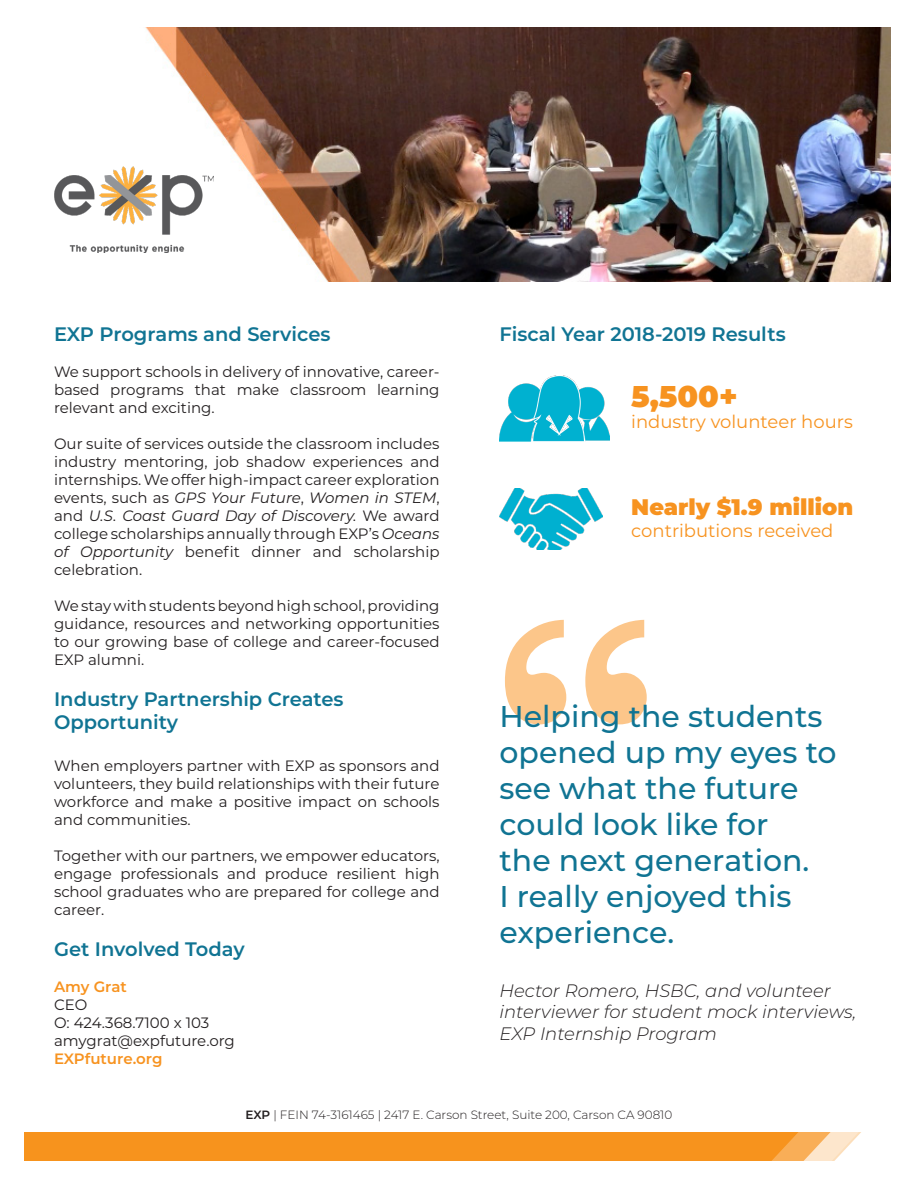
<style>
.page{position:relative;width:918px;height:1188px;background:#fff}
.page>*{position:absolute;margin:0;border:0;box-sizing:border-box;transform-origin:0 0}
.t1{font:700 300px "Baskerville";color:#fcc68a}
.t2{font:500 30px/36px "Montserrat";color:#107493}
.t3{font:900 30px "Montserrat";color:#f79320}
.t4{font:900 22.5px "Montserrat";color:#f79320}
.Header-Blue{font:600 19.5px/23.4px "Montserrat";color:#107493}
.t5{font:italic 300 18px/21.6px "Montserrat";color:#231f20}
.t6{font:18px "Montserrat";color:#f79320}
.t7{font:15px/18px "Montserrat";color:#231f20;text-align:justify}
.Emphasis{font:600 15px "Montserrat";color:#f79320}
.t8{font:300 12px "Montserrat";color:#231f20}
.s1{font-style:italic}
.s2{font-weight:600}
</style>
<div class="page">
<img style="left:500px;top:488px;width:103px;height:62px">
<img style="left:500px;top:375px;width:110px;height:67px">
<div style="left:25px;top:1132px;width:863px;height:28px;background:#f7931d"></div>
<svg style="left:768px;top:1132px;width:120px;height:29px"></svg>
<img style="left:97px;top:27px;width:794px;height:254px">
<img style="left:54px;top:166px;width:160px;height:86px">
<p class="Header-Blue" style="left:54px;top:321px;width:278px">EXP Programs and Services</p>
<p class="t7" style="left:54px;top:362px;width:387px">We support schools in delivery of innovative, career&shy;based programs that make classroom learning relevant and exciting.</p>
<p class="t7" style="left:54px;top:434px;width:387px">Our suite of services outside the classroom includes industry mentoring, job shadow experiences and internships. We offer high-impact career exploration events, such as <span class="s1">GPS Your Future</span>, <span class="s1">Women in STEM</span>, and <span class="s1">U.S. Coast Guard Day of Discovery.</span> We award college scholarships annually through EXP’s <span class="s1">Oceans of Opportunity</span> benefit dinner and scholarship celebration.</p>
<p class="t7" style="left:54px;top:596px;width:387px">We stay with students beyond high school, providing guidance, resources and networking opportunities to our growing base of college and career-focused EXP alumni.</p>
<p class="Header-Blue" style="left:54px;top:687px;width:291px">Industry Partnership Creates<br>Opportunity</p>
<p class="t7" style="left:54px;top:756px;width:387px">When employers partner with EXP as sponsors and volunteers, they build relationships with their future workforce and make a positive impact on schools and communities.</p>
<p class="t7" style="left:54px;top:846px;width:387px">Together with our partners, we empower educators, engage professionals and produce resilient high school graduates who are prepared for college and career.</p>
<p class="Header-Blue" style="left:54px;top:937px;width:192px">Get Involved Today</p>
<p class="Emphasis" style="left:54px;top:976px;width:74px">Amy Grat</p>
<p class="t7" style="left:54px;top:995px;width:35px">CEO</p>
<p class="t7" style="left:54px;top:1013px;width:157px">O: 424.368.7100 x 103</p>
<p class="t7" style="left:54px;top:1031px;width:182px">amygrat@expfuture.org</p>
<p class="Emphasis" style="left:54px;top:1048px;width:110px">EXPfuture.org</p>
<p class="Header-Blue" style="left:500px;top:321px;width:288px">Fiscal Year 2018-2019 Results</p>
<p class="t3" style="left:631px;top:374px;width:108px">5,500+</p>
<p class="t6" style="left:631px;top:410px;width:223px">industry volunteer hours</p>
<p class="t4" style="left:631px;top:490px;width:223px">Nearly $1.9 million</p>
<p class="t6" style="left:631px;top:518px;width:204px">contributions received</p>
<p class="t1" style="left:486px;top:515px;width:180px">“</p>
<p class="t2" style="left:500px;top:697px;width:339px">Helping the students opened up my eyes to see what the future could look like for<br>the next generation.<br>I really enjoyed this experience.</p>
<p class="t5" style="left:500px;top:979px;width:358px">Hector Romero, HSBC, and volunteer interviewer for student mock interviews,</p>
<p class="t5" style="left:500px;top:1022px;width:219px">EXP Internship Program</p>
<p class="t8" style="left:246px;top:1106px;width:428px"><span class="s2">EXP</span> | FEIN 74-3161465 | 2417 E. Carson Street, Suite 200, Carson CA 90810</p>
</div>
